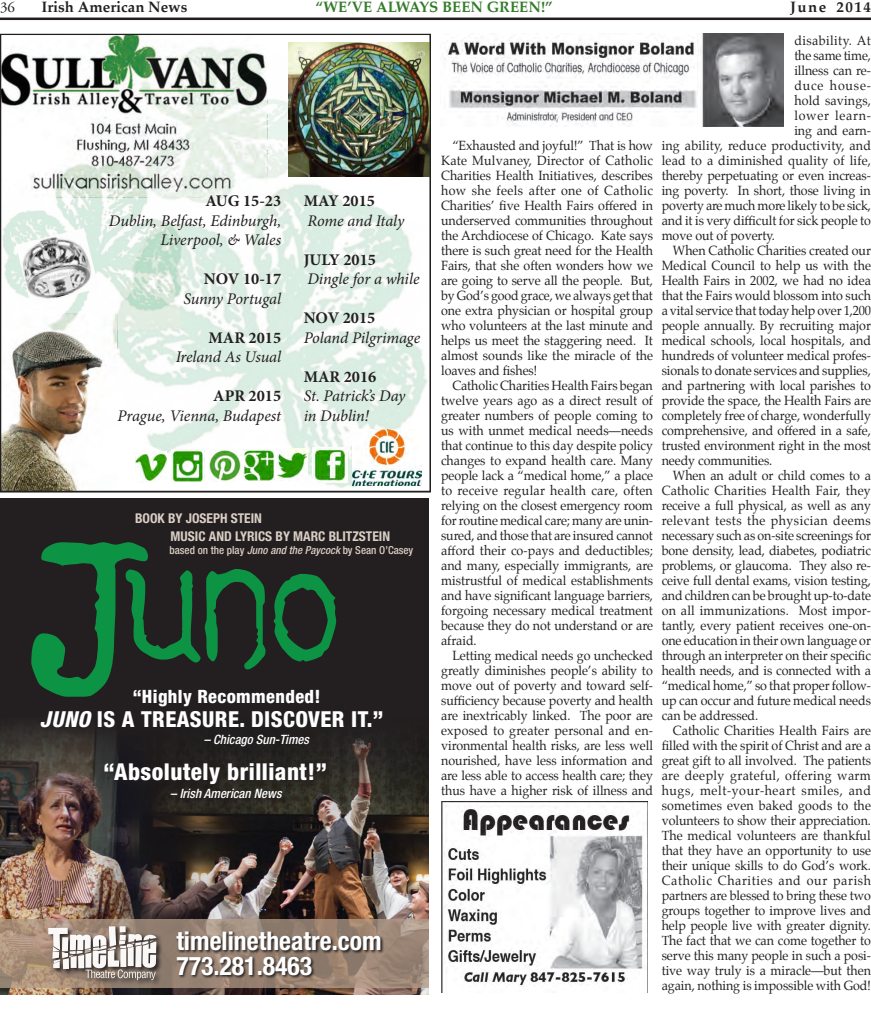
<style>
.page{position:relative;width:871px;height:1013px;background:#fff}
.page>*{position:absolute;margin:0;border:0;box-sizing:border-box;transform-origin:0 0}
.t1{font:700 condensed 25.75px/24.5px "Helvetica Neue";color:#fff}
.t2{font:800 condensed 23.25px "Helvetica Neue";letter-spacing:.02em;color:#fff}
.t3{font:800 condensed 22px "Helvetica Neue";letter-spacing:.02em;color:#fff}
.t4{font:800 condensed 18.38px "Helvetica Neue";letter-spacing:.02em;color:#fff}
.t5{font:italic 16.25px/19.5px "Minion Pro";letter-spacing:-.01em;color:#231f20;text-align:right}
.t6{font:700 15px "Palatino";color:#357b2b}
.t7{font:700 15px "Palatino";color:#231f20}
.t8{font:700 15px "Palatino";letter-spacing:.105em;color:#231f20}
.t9{font:15px "Adobe Garamond Pro";color:#231f20}
.t10{font:700 condensed 13.5px/17.1px "Helvetica Neue";color:#d9cec4}
.Body_text{font:13.12px/15px "Palatino";letter-spacing:-.005em;color:#231f20;text-align:justify;scale:.95 1}
.Body_text-2{font:13.12px "Palatino";letter-spacing:.015em;color:#231f20;scale:.95 1}
.Body_text-3{font:13.12px "Palatino";letter-spacing:.035em;color:#231f20;scale:.95 1}
.Body_text-4{font:13.12px "Palatino";letter-spacing:.06em;color:#231f20;scale:.95 1}
.Body_text-5{font:13.12px "Palatino";letter-spacing:.065em;color:#231f20;scale:.95 1}
.t11{font:italic 500 condensed 12.88px "Helvetica Neue";color:#fff}
.t12{font:500 condensed 11px "Helvetica Neue";color:#d9cec4}
.s1{font-weight:700;font-style:normal}
.s2{font-style:italic}
</style>
<div class="page">
<img style="left:444px;top:34px;width:338px;height:92px">
<svg style="left:2px;top:36px;width:427px;height:454px"></svg>
<img style="left:16px;top:228px;width:83px;height:77px">
<img style="left:352px;top:430px;width:69px;height:55px">
<img style="left:276px;top:449px;width:31px;height:31px">
<img style="left:312px;top:448px;width:35px;height:34px">
<img style="left:209px;top:450px;width:32px;height:32px">
<img style="left:243px;top:449px;width:31px;height:31px">
<img style="left:172px;top:450px;width:33px;height:31px">
<img style="left:136px;top:451px;width:30px;height:31px">
<img style="left:289px;top:42px;width:140px;height:134px">
<div style="left:0;top:498px;width:428px;height:496px;background:#231f20"></div>
<svg style="left:31px;top:542px;width:234px;height:143px"></svg>
<svg style="left:273px;top:574px;width:63px;height:87px"></svg>
<img style="left:150px;top:761px;width:278px;height:233px">
<img style="left:0;top:725px;width:150px;height:269px">
<svg style="left:0;top:919px;width:428px;height:68px;background:#9f8977"></svg>
<svg style="left:47px;top:924px;width:116px;height:62px"></svg>
<svg style="left:48px;top:926px;width:108px;height:54px;background:#b3aaa3"></svg>
<svg style="left:175px;top:930px;width:209px;height:49px;background:#75655a"></svg>
<svg style="left:37px;top:685px;width:354px;height:122px"></svg>
<img style="left:441px;top:801px;width:206px;height:191px">
<hr style="left:0;top:18px;width:870px;height:2px;background:#231f20">
<p class="t9" style="left:0;top:-1px;width:17px">36</p>
<p class="t7" style="left:42px;top:-6px;width:147px">Irish American News</p>
<p class="t6" style="left:315px;top:-6px;width:238px">“WE’VE ALWAYS BEEN GREEN!”</p>
<p class="t8" style="left:789px;top:-6px;width:82px">June 2014</p>
<p class="t5" style="left:109px;top:191px;width:174px"><span class="s1">AUG 15-23<br></span>Dublin, Belfast, Edinburgh,<br>Liverpool, &amp; Wales</p>
<p class="t5" style="left:183px;top:269px;width:99px"><span class="s1">NOV 10-17<br></span>Sunny Portugal</p>
<p class="t5" style="left:176px;top:327px;width:107px"><span class="s1">MAR 2015<br></span>Ireland As Usual</p>
<p class="t5" style="left:117px;top:386px;width:165px"><span class="s1">APR 2015<br></span>Prague, Vienna, Budapest</p>
<p class="t5" style="left:303px;top:191px;width:102px;text-align:left"><span class="s1">MAY 2015<br></span>Rome and Italy</p>
<p class="t5" style="left:303px;top:249px;width:117px;text-align:left"><span class="s1">JULY 2015<br></span>Dingle for a while</p>
<p class="t5" style="left:303px;top:308px;width:118px;text-align:left"><span class="s1">NOV 2015<br></span>Poland Pilgrimage</p>
<p class="t5" style="left:303px;top:366px;width:103px;text-align:left"><span class="s1">MAR 2016<br></span>St. Patrick’s Day in Dublin!</p>
<p class="t10" style="left:171px;top:510px;width:221px;text-indent:-36px">BOOK BY JOSEPH STEIN<br>MUSIC AND LYRICS BY MARC BLITZSTEIN</p>
<p class="t12" style="left:169px;top:543px;width:245px">based on the play <span class="s2">Juno and the Paycock</span> by Sean O’Casey</p>
<p class="t4" style="left:133px;top:684px;width:189px">“Highly Recommended!</p>
<p class="t3" style="left:40px;top:705px;width:345px"><span class="s2">JUNO</span> IS A TREASURE. DISCOVER IT.”</p>
<p class="t11" style="left:204px;top:732px;width:107px">– Chicago Sun-Times</p>
<p class="t2" style="left:103px;top:756px;width:225px">“Absolutely brilliant!”</p>
<p class="t11" style="left:170px;top:785px;width:113px">– Irish American News</p>
<p class="t1" style="left:176px;top:928px;width:207px">TIMELINETHEATRE.COM<br>773.281.8463</p>
<p class="Body_text" style="left:441px;top:138px;width:224px;text-indent:11px">“Exhausted and joyful!” That is how Kate Mulvaney, Director of Catholic Charities Health Initiatives, describes how she feels after one of Catholic Charities’ five Health Fairs offered in underserved communities throughout the Archdiocese of Chicago. Kate says there is such great need for the Health Fairs, that she often wonders how we are going to serve all the people. But, by God’s good grace, we always get that one extra physician or hospital group who volunteers at the last minute and helps us meet the staggering need. It almost sounds like the miracle of the loaves and fishes!</p>
<p class="Body_text" style="left:441px;top:378px;width:224px;text-indent:11px">Catholic Charities Health Fairs began twelve years ago as a direct result of greater numbers of people coming to us with unmet medical needs—needs that continue to this day despite policy changes to expand health care. Many people lack a “medical home,” a place to receive regular health care, often relying on the closest emergency room for routine medical care; many are unin&shy;sured, and those that are insured cannot afford their co-pays and deductibles; and many, especially immigrants, are mistrustful of medical establishments and have significant language barriers, forgoing necessary medical treatment because they do not understand or are afraid.</p>
<p class="Body_text" style="left:441px;top:648px;width:224px;text-indent:11px">Letting medical needs go unchecked greatly diminishes people’s ability to move out of poverty and toward self&shy;sufficiency because poverty and health are inextricably linked. The poor are exposed to greater personal and en&shy;vironmental health risks, are less well nourished, have less information and are less able to access health care; they thus have a higher risk of illness and</p>
<p class="Body_text-3" style="left:794px;top:30px;width:82px">disability. At</p>
<p class="Body_text" style="left:794px;top:48px;width:82px">the same time,</p>
<p class="Body_text" style="left:794px;top:63px;width:82px">illness can re-</p>
<p class="Body_text-5" style="left:794px;top:75px;width:82px">duce house-</p>
<p class="Body_text" style="left:794px;top:93px;width:82px">hold savings,</p>
<p class="Body_text-4" style="left:794px;top:105px;width:82px">lower learn-</p>
<p class="Body_text" style="left:794px;top:123px;width:82px">ing and earn-</p>
<p class="Body_text-2" style="left:661px;top:135px;width:222px">ing ability, reduce productivity, and</p>
<p class="Body_text-2" style="left:661px;top:150px;width:222px">lead to a diminished quality of life,</p>
<p class="Body_text" style="left:661px;top:168px;width:222px">thereby perpetuating or even increas-</p>
<p class="Body_text" style="left:661px;top:183px;width:221px">ing poverty. In short, those living in</p>
<p class="Body_text" style="left:661px;top:198px;width:222px">poverty are much more likely to be sick,</p>
<p class="Body_text" style="left:661px;top:213px;width:222px">and it is very difficult for sick people to</p>
<p class="Body_text" style="left:661px;top:228px;width:121px">move out of poverty.</p>
<p class="Body_text" style="left:661px;top:243px;width:222px;text-indent:11px">When Catholic Charities created our Medical Council to help us with the Health Fairs in 2002, we had no idea that the Fairs would blossom into such a vital service that today help over 1,200 people annually. By recruiting major medical schools, local hospitals, and hundreds of volunteer medical profes&shy;sionals to donate services and supplies, and partnering with local parishes to provide the space, the Health Fairs are completely free of charge, wonderfully comprehensive, and offered in a safe, trusted environment right in the most needy communities.</p>
<p class="Body_text" style="left:661px;top:468px;width:222px;text-indent:11px">When an adult or child comes to a Catholic Charities Health Fair, they receive a full physical, as well as any relevant tests the physician deems necessary such as on-site screenings for bone density, lead, diabetes, podiatric problems, or glaucoma. They also re&shy;ceive full dental exams, vision testing, and children can be brought up-to-date on all immunizations. Most impor&shy;tantly, every patient receives one-on&shy;one education in their own language or through an interpreter on their specific health needs, and is connected with a “medical home,” so that proper follow&shy;up can occur and future medical needs can be addressed.</p>
<p class="Body_text" style="left:661px;top:723px;width:222px;text-indent:11px">Catholic Charities Health Fairs are filled with the spirit of Christ and are a great gift to all involved. The patients are deeply grateful, offering warm hugs, melt-your-heart smiles, and sometimes even baked goods to the volunteers to show their appreciation.<br>The medical volunteers are thankful that they have an opportunity to use their unique skills to do God’s work.<br>Catholic Charities and our parish partners are blessed to bring these two groups together to improve lives and help people live with greater dignity.<br>The fact that we can come together to serve this many people in such a posi&shy;tive way truly is a miracle—but then again, nothing is impossible with God!</p>
</div>
